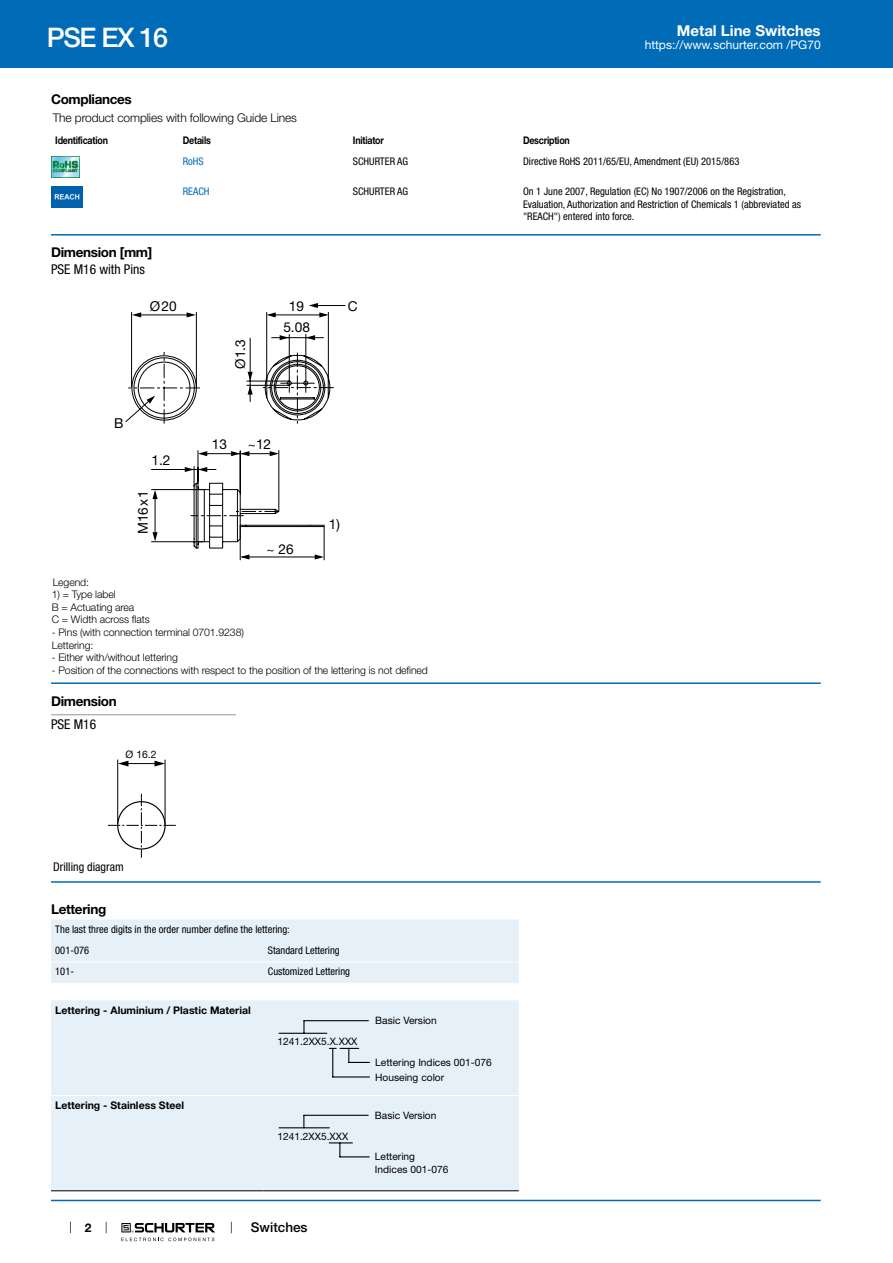
<style>
.page{position:relative;width:893px;height:1263px;background:#fff}
.page>*{position:absolute;margin:0;border:0;box-sizing:border-box;transform-origin:0 0}
.t1{font:500 27px "Helvetica Neue LT";letter-spacing:-.05em;color:#fff}
.t2{font:700 15px "Helvetica Neue LT";color:#fff}
.t3{font:13.65px "Helvetica Neue LT";color:#000}
.t4{font:700 13.5px "Helvetica Neue LT";letter-spacing:-.025em;color:#000}
.t5{font:condensed 13.5px "Helvetica Neue LT";color:#000}
.t6{font:500 13.5px "Helvetica Neue LT";color:#000}
.t7{font:300 12px "Helvetica Neue LT";letter-spacing:-.01em;color:#000}
.t8{font:12px "Helvetica Neue LT";color:#fff}
.t9{font:condensed 12px "Helvetica Neue LT";color:#000}
.t10{font:700 12px "Helvetica Neue LT";color:#000}
.t11{font:condensed 10.5px/12.6px "Helvetica Neue LT";color:#000}
.t12{font:300 10.5px/12.6px "Helvetica Neue LT";letter-spacing:-.01em;color:#000}
.t13{font:700 10.5px "Helvetica Neue LT";color:#000}
.t14{font:700 10.5px "Helvetica Neue LT";letter-spacing:-.025em;color:#000;scale:.85 1}
.t15{font:condensed 10.5px "Helvetica Neue LT";color:#006bb6}
.t16{font:10.35px "Helvetica Neue LT";color:#000}
.t17{font:10.2px/14.5px "Helvetica Neue LT";color:#000}
</style>
<div class="page">
<svg style="left:70px;top:1221px;width:1px;height:12px"></svg>
<svg style="left:121px;top:1223px;width:94px;height:18px"></svg>
<div style="left:0;top:0;width:893px;height:68px;background:#006bb6"></div>
<img style="left:51px;top:156px;width:29px;height:21px">
<img style="left:51px;top:186px;width:32px;height:21px">
<hr style="left:51px;top:234px;width:770px;height:2px;background:#006bb6">
<hr style="left:151px;top:489px;width:52px;height:1px;background:#000">
<hr style="left:151px;top:541px;width:52px;height:1px;background:#000">
<hr style="left:155px;top:494px;width:1px;height:43px;background:#000">
<hr style="left:247px;top:385px;width:42px;height:1px;background:#000">
<hr style="left:247px;top:381px;width:42px;height:1px;background:#000">
<hr style="left:250px;top:338px;width:1px;height:63px;background:#000">
<hr style="left:289px;top:334px;width:1px;height:58px;background:#000">
<hr style="left:306px;top:334px;width:1px;height:58px;background:#000">
<hr style="left:272px;top:337px;width:51px;height:1px;background:#000">
<hr style="left:151px;top:469px;width:65px;height:1px;background:#000">
<hr style="left:198px;top:451px;width:1px;height:32px;background:#000">
<hr style="left:240px;top:525px;width:1px;height:35px;background:#000">
<hr style="left:240px;top:451px;width:1px;height:42px;background:#000">
<hr style="left:324px;top:525px;width:1px;height:35px;background:#000">
<hr style="left:279px;top:450px;width:1px;height:61px;background:#000">
<hr style="left:201px;top:453px;width:71px;height:1px;background:#000">
<hr style="left:131px;top:312px;width:1px;height:75px;background:#000">
<hr style="left:196px;top:312px;width:1px;height:75px;background:#000">
<hr style="left:266px;top:312px;width:1px;height:69px;background:#000">
<hr style="left:328px;top:312px;width:1px;height:67px;background:#000">
<hr style="left:138px;top:315px;width:53px;height:1px;background:#000">
<svg style="left:132px;top:312px;width:9px;height:5px"></svg>
<svg style="left:187px;top:312px;width:9px;height:5px"></svg>
<hr style="left:273px;top:315px;width:53px;height:1px;background:#000">
<svg style="left:266px;top:312px;width:10px;height:5px"></svg>
<svg style="left:309px;top:303px;width:36px;height:14px"></svg>
<svg style="left:306px;top:335px;width:9px;height:5px"></svg>
<svg style="left:280px;top:335px;width:9px;height:5px"></svg>
<svg style="left:248px;top:372px;width:5px;height:22px"></svg>
<svg style="left:153px;top:532px;width:5px;height:9px"></svg>
<svg style="left:153px;top:490px;width:5px;height:9px"></svg>
<svg style="left:270px;top:451px;width:9px;height:5px"></svg>
<svg style="left:198px;top:451px;width:9px;height:5px"></svg>
<svg style="left:231px;top:451px;width:18px;height:5px"></svg>
<svg style="left:263px;top:353px;width:70px;height:70px"></svg>
<svg style="left:125px;top:352px;width:75px;height:71px"></svg>
<hr style="left:246px;top:526px;width:78px;height:1px;background:#000">
<hr style="left:246px;top:525px;width:78px;height:1px;background:#000">
<hr style="left:242px;top:557px;width:75px;height:1px;background:#000">
<svg style="left:185px;top:466px;width:95px;height:93px"></svg>
<svg style="left:315px;top:554px;width:9px;height:5px"></svg>
<hr style="left:51px;top:682px;width:770px;height:2px;background:#006bb6">
<hr style="left:51px;top:714px;width:185px;height:1px;background:#939598">
<hr style="left:165px;top:760px;width:1px;height:64px;background:#000">
<hr style="left:122px;top:763px;width:37px;height:1px;background:#000">
<hr style="left:117px;top:760px;width:1px;height:64px;background:#000">
<svg style="left:154px;top:761px;width:11px;height:5px"></svg>
<svg style="left:118px;top:761px;width:10px;height:5px"></svg>
<svg style="left:107px;top:794px;width:69px;height:64px"></svg>
<hr style="left:51px;top:881px;width:770px;height:2px;background:#006bb6">
<svg style="left:51px;top:919px;width:468px;height:271px;background:#e7f0f8"></svg>
<hr style="left:51px;top:962px;width:213px;height:1px;background:#fff">
<hr style="left:264px;top:962px;width:255px;height:1px;background:#fff">
<hr style="left:51px;top:983px;width:213px;height:1px;background:#fff">
<hr style="left:264px;top:983px;width:255px;height:1px;background:#fff">
<hr style="left:51px;top:1095px;width:213px;height:1px;background:#fff">
<hr style="left:264px;top:1095px;width:255px;height:1px;background:#fff">
<hr style="left:51px;top:1190px;width:213px;height:1px;background:#000">
<hr style="left:264px;top:1190px;width:255px;height:1px;background:#000">
<hr style="left:304px;top:1020px;width:64px;height:1px;background:#000">
<hr style="left:279px;top:1033px;width:48px;height:1px;background:#000">
<svg style="left:303px;top:1021px;width:2px;height:12px"></svg>
<svg style="left:329px;top:1048px;width:40px;height:29px"></svg>
<hr style="left:304px;top:1115px;width:64px;height:1px;background:#000">
<hr style="left:279px;top:1127px;width:50px;height:1px;background:#000">
<svg style="left:303px;top:1115px;width:1px;height:12px"></svg>
<svg style="left:329px;top:1142px;width:40px;height:15px"></svg>
<hr style="left:51px;top:1200px;width:770px;height:1px;background:#006bb6">
<h1 class="t1" style="left:47px;top:21px;width:123px">PSE EX 16</h1>
<h2 class="t2" style="left:677px;top:21px;width:145px">Metal Line Switches</h2>
<p class="t8" style="left:645px;top:38px;width:178px">https://www.schurter.com /PG70</p>
<p class="t4" style="left:51px;top:91px;width:82px">Compliances</p>
<p class="t7" style="left:53px;top:110px;width:246px">The product complies with following Guide Lines</p>
<p class="t14" style="left:55px;top:134px;width:64px">Identification</p>
<p class="t14" style="left:183px;top:134px;width:35px">Details</p>
<p class="t14" style="left:353px;top:134px;width:38px">Initiator</p>
<p class="t14" style="left:523px;top:134px;width:57px">Description</p>
<p class="t15" style="left:183px;top:156px;width:22px">RoHS</p>
<p class="t11" style="left:353px;top:155px;width:57px">SCHURTER AG</p>
<p class="t11" style="left:523px;top:155px;width:218px">Directive RoHS 2011/65/EU, Amendment (EU) 2015/863</p>
<p class="t15" style="left:183px;top:185px;width:28px">REACH</p>
<p class="t11" style="left:353px;top:185px;width:57px">SCHURTER AG</p>
<p class="t11" style="left:523px;top:185px;width:279px">On 1 June 2007, Regulation (EC) No 1907/2006 on the Registration,<br>Evaluation, Authorization and Restriction of Chemicals 1 (abbreviated as "REACH") entered into force.</p>
<p class="t4" style="left:51px;top:244px;width:103px">Dimension [mm]</p>
<p class="t5" style="left:51px;top:262px;width:95px">PSE M16 with Pins</p>
<h3 class="t3" style="left:150px;top:297px;width:28px">Ø20</h3>
<h3 class="t3" style="left:289px;top:297px;width:17px">19</h3>
<h3 class="t3" style="left:348px;top:298px;width:11px">C</h3>
<h3 class="t3" style="left:283px;top:318px;width:28px">5.08</h3>
<h3 class="t3" style="left:232px;top:369px;width:31px;rotate:-90deg">Ø1.3</h3>
<h3 class="t3" style="left:114px;top:415px;width:11px">B</h3>
<h3 class="t3" style="left:151px;top:452px;width:21px">1.2</h3>
<h3 class="t3" style="left:135px;top:534px;width:45px;rotate:-90deg">M16x1</h3>
<h3 class="t3" style="left:212px;top:436px;width:17px">13</h3>
<h3 class="t3" style="left:248px;top:436px;width:25px">~12</h3>
<h3 class="t3" style="left:267px;top:541px;width:29px">~ 26</h3>
<h3 class="t3" style="left:329px;top:516px;width:13px">1)</h3>
<p class="t12" style="left:53px;top:575px;width:38px">Legend:</p>
<p class="t12" style="left:52px;top:588px;width:99px">1) = Type label<br>B = Actuating area<br>C = Width across flats</p>
<p class="t12" style="left:52px;top:626px;width:194px">- Pins (with connection terminal 0701.9238)<br>Lettering:</p>
<p class="t12" style="left:52px;top:651px;width:127px">- Either with/without lettering</p>
<p class="t12" style="left:52px;top:663px;width:378px">- Position of the connections with respect to the position of the lettering is not defined</p>
<p class="t4" style="left:51px;top:693px;width:67px">Dimension</p>
<p class="t5" style="left:51px;top:717px;width:47px">PSE M16</p>
<p class="t16" style="left:126px;top:748px;width:32px">Ø 16.2</p>
<p class="t9" style="left:53px;top:860px;width:72px">Drilling diagram</p>
<p class="t4" style="left:51px;top:901px;width:57px">Lettering</p>
<p class="t11" style="left:55px;top:918px;width:236px;line-height:21.3px">The last three digits in the order number define the lettering:<br>001-076</p>
<p class="t11" style="left:268px;top:944px;width:73px">Standard Lettering</p>
<p class="t11" style="left:55px;top:965px;width:20px">101-</p>
<p class="t11" style="left:268px;top:965px;width:84px">Customized Lettering</p>
<p class="t13" style="left:55px;top:1003px;width:197px">Lettering - Aluminium / Plastic Material</p>
<p class="t13" style="left:55px;top:1098px;width:130px">Lettering - Stainless Steel</p>
<p class="t17" style="left:278px;top:1034px;width:81px">1241.2XX5.X.XXX</p>
<p class="t17" style="left:278px;top:1128px;width:72px">1241.2XX5.XXX</p>
<p class="t17" style="left:375px;top:1013px;width:63px">Basic Version</p>
<p class="t17" style="left:375px;top:1055px;width:118px">Lettering Indices 001-076<br>Houseing color</p>
<p class="t17" style="left:375px;top:1108px;width:63px">Basic Version</p>
<p class="t17" style="left:375px;top:1151px;width:75px;line-height:12.1px">Lettering<br>Indices 001-076</p>
<p class="t10" style="left:85px;top:1220px;width:8px">2</p>
<p class="t6" style="left:251px;top:1219px;width:58px">Switches</p>
</div>
